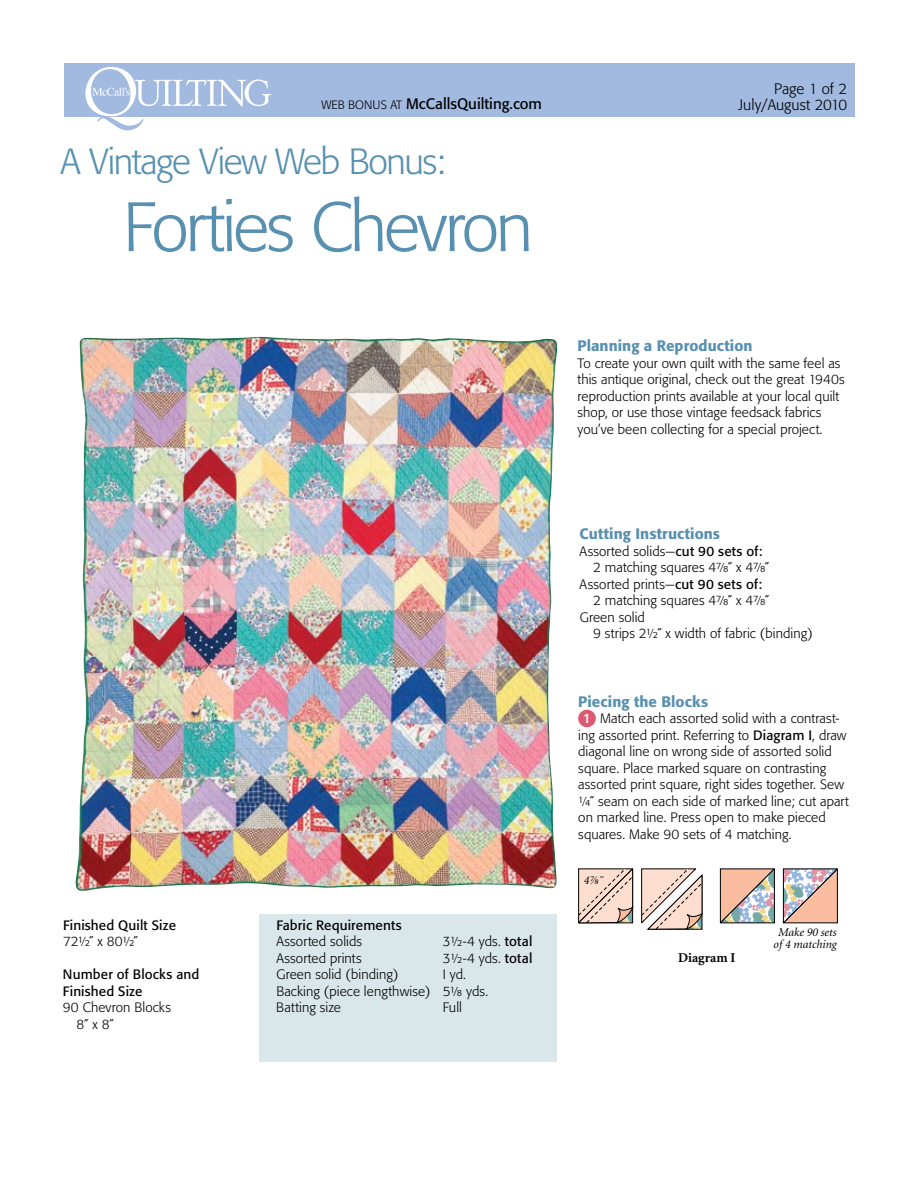
<style>
.page{position:relative;width:918px;height:1188px;background:#fff}
.page>*{position:absolute;margin:0;border:0;box-sizing:border-box;transform-origin:0 0}
.t1{font:300 69px "Formata";letter-spacing:-.045em;color:#5890b1}
.t2{font:300 36px "Formata";letter-spacing:-.04em;color:#5890b1}
.t3{font:500 15px "Formata";letter-spacing:.005em;color:#5890b1}
.t4{font:15px "Formata";color:#000}
.t5{font:300 15px/16.5px "Formata";color:#000;text-align:right}
.t6{font:300 13.5px/16.5px "Formata";letter-spacing:.005em;color:#000}
.t7{font:13.5px/16.5px "Formata";letter-spacing:.01em;color:#000}
.t8{font:700 13.5px "Minion";color:#000}
.t9{font:italic 12px/12px "Minion";color:#000;text-align:center}
.s1{font-weight:300;font-size:12px}
.s2{font-weight:300}
.s3{font-family:"Formata Light Expert"}
.s4{font-family:"Formata Light Expert";font-weight:400}
.s5{font-weight:400}
.s6{font-family:"European Pi One";font-weight:400;font-size:18px;color:#db5973}
.s7{font-family:"Minion Exp"}
</style>
<div class="page">
<div style="left:259px;top:914px;width:298px;height:147px;background:#dae7ea"></div>
<div style="left:64px;top:63px;width:791px;height:54px;background:#a2b9e0"></div>
<svg style="left:85px;top:67px;width:186px;height:63px"></svg>
<img style="left:75px;top:337px;width:482px;height:554px">
<svg style="left:719px;top:868px;width:56px;height:56px;background:#c7b1a5"></svg>
<svg style="left:782px;top:868px;width:56px;height:56px;background:#cdb1a8"></svg>
<svg style="left:578px;top:868px;width:56px;height:56px;background:#d6bdb0"></svg>
<svg style="left:641px;top:868px;width:62px;height:62px"></svg>
<p class="t4" style="left:322px;top:94px;width:222px"><span class="s1">WEB BONUS AT</span> McCallsQuilting.com</p>
<h2 class="t2" style="left:60px;top:140px;width:386px">A Vintage View Web Bonus:</h2>
<h1 class="t1" style="left:123px;top:187px;width:412px">Forties Chevron</h1>
<p class="t7" style="left:63px;top:917px;width:115px">Finished Quilt Size<br><span class="s2">72</span><span class="s3">H</span><span class="s2">˝ x 80</span><span class="s3">H</span><span class="s2">˝</span></p>
<p class="t7" style="left:63px;top:966px;width:138px">Number of Blocks and<br>Finished Size</p>
<p class="t6" style="left:76px;top:1000px;width:96px;text-indent:-14px">90 Chevron Blocks<br>8˝ x 8˝</p>
<p class="t7" style="left:276px;top:917px;width:127px">Fabric Requirements</p>
<p class="t6" style="left:276px;top:934px;width:87px">Assorted solids</p>
<p class="t6" style="left:443px;top:934px;width:91px">3<span class="s4">H</span>-4 yds. <span class="s5">total</span></p>
<p class="t6" style="left:276px;top:950px;width:87px">Assorted prints</p>
<p class="t6" style="left:443px;top:950px;width:91px">3<span class="s4">H</span>-4 yds. <span class="s5">total</span></p>
<p class="t6" style="left:276px;top:967px;width:124px">Green solid (binding)</p>
<p class="t6" style="left:276px;top:967px;width:213px;text-indent:167px">I yd.<br>Backing (piece lengthwise) 5<span class="s4">J</span> yds.<br>Batting size</p>
<p class="t6" style="left:443px;top:1000px;width:21px">Full</p>
<p class="t5" style="left:738px;top:80px;width:110px">Page 1 of 2<br>July/August 2010</p>
<p class="t3" style="left:578px;top:337px;width:177px">Planning a Reproduction</p>
<p class="t6" style="left:578px;top:355px;width:269px">To create your own quilt with the same feel as this antique original, check out the great 1940s reproduction prints available at your local quilt shop, or use those vintage feedsack fabrics you’ve been collecting for a special project.</p>
<p class="t3" style="left:580px;top:525px;width:142px">Cutting Instructions</p>
<p class="t6" style="left:580px;top:543px;width:184px">Assorted solids—<span class="s5">cut 90 sets of:</span></p>
<p class="t6" style="left:593px;top:559px;width:177px">2 matching squares 4<span class="s4">M</span>˝ x 4<span class="s4">M</span>˝</p>
<p class="t6" style="left:580px;top:576px;width:184px">Assorted prints—<span class="s5">cut 90 sets of:</span></p>
<p class="t6" style="left:593px;top:592px;width:177px">2 matching squares 4<span class="s4">M</span>˝ x 4<span class="s4">M</span>˝</p>
<p class="t6" style="left:580px;top:609px;width:67px">Green solid</p>
<p class="t6" style="left:593px;top:625px;width:221px">9 strips 2<span class="s4">H</span>˝ x width of fabric (binding)</p>
<p class="t3" style="left:578px;top:692px;width:132px">Piecing the Blocks</p>
<p class="t6" style="left:578px;top:710px;width:272px"><span class="s6">1</span> Match each assorted solid with a contrast&shy;ing assorted print. Referring to <span class="s5">Diagram I</span>, draw diagonal line on wrong side of assorted solid square. Place marked square on contrasting assorted print square, right sides together. Sew <span class="s4">G</span>˝ seam on each side of marked line; cut apart on marked line. Press open to make pieced squares. Make 90 sets of 4 matching.</p>
<p class="t9" style="left:584px;top:875px;width:21px">4<span class="s7">⅞</span>˝</p>
<p class="t8" style="left:678px;top:951px;width:59px">Diagram I</p>
<p class="t9" style="left:774px;top:927px;width:65px">Make 90 sets of 4 matching</p>
</div>
